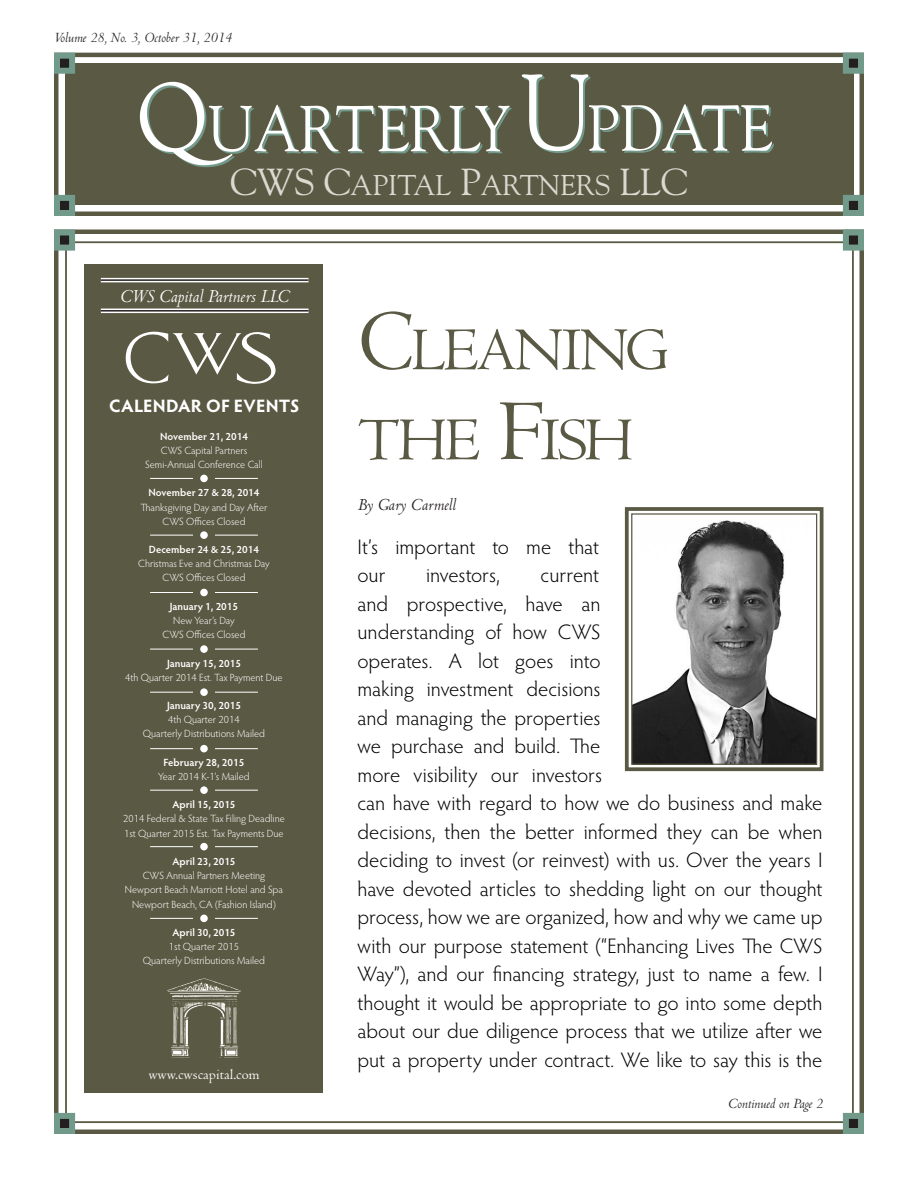
<style>
.page{position:relative;width:918px;height:1188px;background:#fff}
.page>*{position:absolute;margin:0;border:0;box-sizing:border-box;transform-origin:0 0}
.Lead_article_title{font:63px "Centaur";letter-spacing:-.03em;color:#5a5944}
.t1{font:28.5px "Goudy";letter-spacing:-.01em;color:#dadad1}
.t2{font:300 21px/28.5px "Hypatia Sans Pro";color:#000}
.t3{font:italic 19.5px "Centaur";color:#fff}
.Subhead1{font:700 18px "Hypatia Sans Pro";letter-spacing:.01em;color:#fff}
.t4{font:italic 18px "Centaur";color:#231f20}
.t5{font:italic 15px "Centaur";color:#231f20}
.t6{font:15px "Centaur";color:#fff}
.t7{font:300 10.5px "Hypatia Sans Pro";color:#fff}
.t8{font:600 10.5px "Hypatia Sans Pro";color:#fff}
.s1{font-size:37.5px}
.s2{font-size:90px}
</style>
<div class="page">
<div style="left:54px;top:53px;width:810px;height:163px;border:4px solid #5a5944"></div>
<div style="left:54px;top:230px;width:810px;height:904px;border:4px solid #5a5944"></div>
<div style="left:66px;top:63px;width:788px;height:142px;background:#5a5944"></div>
<img style="left:139px;top:74px;width:635px;height:94px">
<div style="left:57px;top:232px;width:15px;height:16px;background:#231f20"></div>
<div style="left:54px;top:230px;width:21px;height:21px;border:6px solid #729a8b"></div>
<div style="left:846px;top:232px;width:15px;height:16px;background:#231f20"></div>
<div style="left:843px;top:230px;width:21px;height:21px;border:6px solid #729a8b"></div>
<div style="left:846px;top:1116px;width:15px;height:15px;background:#231f20"></div>
<div style="left:843px;top:1113px;width:21px;height:21px;border:6px solid #729a8b"></div>
<div style="left:57px;top:1116px;width:15px;height:15px;background:#231f20"></div>
<div style="left:54px;top:1113px;width:21px;height:21px;border:6px solid #729a8b"></div>
<div style="left:57px;top:198px;width:15px;height:15px;background:#231f20"></div>
<div style="left:54px;top:195px;width:21px;height:21px;border:6px solid #729a8b"></div>
<div style="left:57px;top:56px;width:15px;height:15px;background:#231f20"></div>
<div style="left:54px;top:53px;width:21px;height:21px;border:6px solid #729a8b"></div>
<div style="left:846px;top:56px;width:15px;height:15px;background:#231f20"></div>
<div style="left:843px;top:53px;width:21px;height:21px;border:6px solid #729a8b"></div>
<div style="left:846px;top:198px;width:15px;height:15px;background:#231f20"></div>
<div style="left:843px;top:195px;width:21px;height:21px;border:6px solid #729a8b"></div>
<div style="left:84px;top:264px;width:239px;height:829px;background:#5a5944"></div>
<svg style="left:126px;top:332px;width:150px;height:52px"></svg>
<img style="left:168px;top:978px;width:36px;height:12px">
<hr style="left:101px;top:278px;width:208px;height:4px;background:#fff">
<hr style="left:101px;top:279px;width:208px;height:2px;background:#231f20">
<hr style="left:101px;top:309px;width:208px;height:4px;background:#fff">
<hr style="left:101px;top:310px;width:208px;height:2px;background:#231f20">
<svg style="left:624px;top:507px;width:200px;height:265px"></svg>
<div style="left:631px;top:513px;width:186px;height:252px;border:1px solid #5a5944"></div>
<hr style="left:150px;top:478px;width:43px;height:1px;background:#fff">
<hr style="left:215px;top:478px;width:43px;height:1px;background:#fff">
<div style="left:200px;top:475px;width:8px;height:7px;background:#fff;border-radius:50%"></div>
<hr style="left:150px;top:535px;width:43px;height:1px;background:#fff">
<hr style="left:215px;top:535px;width:43px;height:1px;background:#fff">
<div style="left:200px;top:531px;width:8px;height:8px;background:#fff;border-radius:50%"></div>
<hr style="left:150px;top:592px;width:43px;height:1px;background:#fff">
<hr style="left:215px;top:592px;width:43px;height:1px;background:#fff">
<div style="left:200px;top:589px;width:8px;height:7px;background:#fff;border-radius:50%"></div>
<hr style="left:150px;top:649px;width:43px;height:1px;background:#fff">
<hr style="left:215px;top:649px;width:43px;height:1px;background:#fff">
<div style="left:200px;top:645px;width:8px;height:8px;background:#fff;border-radius:50%"></div>
<hr style="left:150px;top:748px;width:43px;height:1px;background:#fff">
<hr style="left:215px;top:748px;width:43px;height:1px;background:#fff">
<div style="left:200px;top:745px;width:8px;height:7px;background:#fff;border-radius:50%"></div>
<hr style="left:150px;top:790px;width:43px;height:1px;background:#fff">
<hr style="left:215px;top:790px;width:43px;height:1px;background:#fff">
<div style="left:200px;top:786px;width:8px;height:8px;background:#fff;border-radius:50%"></div>
<hr style="left:150px;top:918px;width:43px;height:1px;background:#fff">
<hr style="left:215px;top:918px;width:43px;height:1px;background:#fff">
<div style="left:200px;top:915px;width:8px;height:7px;background:#fff;border-radius:50%"></div>
<hr style="left:150px;top:692px;width:43px;height:1px;background:#fff">
<hr style="left:215px;top:692px;width:43px;height:1px;background:#fff">
<div style="left:200px;top:688px;width:8px;height:8px;background:#fff;border-radius:50%"></div>
<hr style="left:150px;top:846px;width:43px;height:1px;background:#fff">
<hr style="left:215px;top:846px;width:43px;height:1px;background:#fff">
<div style="left:200px;top:843px;width:8px;height:7px;background:#fff;border-radius:50%"></div>
<p class="t5" style="left:54px;top:29px;width:180px">Volume 28, No. 3, October 31, 2014</p>
<p class="t1" style="left:230px;top:168px;width:459px"><span class="s1">CWS C</span>APITAL <span class="s1">P</span>ARTNERS <span class="s1">LLC</span></p>
<p class="t3" style="left:120px;top:286px;width:171px">CWS Capital Partners LLC</p>
<p class="Subhead1" style="left:109px;top:393px;width:192px">CALENDAR OF EVENTS</p>
<p class="t8" style="left:160px;top:429px;width:89px">November 21, 2014</p>
<p class="t7" style="left:161px;top:443px;width:88px">CWS Capital Partners</p>
<p class="t7" style="left:145px;top:458px;width:119px">Semi-Annual Conference Call</p>
<p class="t8" style="left:148px;top:486px;width:113px">November 27 &amp; 28, 2014</p>
<p class="t7" style="left:141px;top:500px;width:128px">Thanksgiving Day and Day After</p>
<p class="t7" style="left:162px;top:514px;width:85px">CWS Offices Closed</p>
<p class="t8" style="left:149px;top:542px;width:112px">December 24 &amp; 25, 2014</p>
<p class="t7" style="left:138px;top:557px;width:133px">Christmas Eve and Christmas Day</p>
<p class="t7" style="left:162px;top:571px;width:85px">CWS Offices Closed</p>
<p class="t8" style="left:170px;top:599px;width:70px">January 1, 2015</p>
<p class="t7" style="left:173px;top:614px;width:63px">New Year’s Day</p>
<p class="t7" style="left:162px;top:628px;width:85px">CWS Offices Closed</p>
<p class="t8" style="left:167px;top:656px;width:75px">January 15, 2015</p>
<p class="t7" style="left:125px;top:670px;width:159px">4th Quarter 2014 Est. Tax Payment Due</p>
<p class="t8" style="left:167px;top:698px;width:75px">January 30, 2015</p>
<p class="t7" style="left:168px;top:713px;width:73px">4th Quarter 2014</p>
<p class="t7" style="left:143px;top:727px;width:124px">Quarterly Distributions Mailed</p>
<p class="t8" style="left:164px;top:755px;width:82px">February 28, 2015</p>
<p class="t7" style="left:158px;top:770px;width:93px">Year 2014 K-1’s Mailed</p>
<p class="t8" style="left:172px;top:797px;width:65px">April 15, 2015</p>
<p class="t7" style="left:123px;top:812px;width:163px">2014 Federal &amp; State Tax Filing Deadline</p>
<p class="t7" style="left:124px;top:826px;width:161px">1st Quarter 2015 Est. Tax Payments Due</p>
<p class="t8" style="left:172px;top:854px;width:65px">April 23, 2015</p>
<p class="t7" style="left:143px;top:869px;width:124px">CWS Annual Partners Meeting</p>
<p class="t7" style="left:125px;top:883px;width:160px">Newport Beach Marriott Hotel and Spa</p>
<p class="t7" style="left:132px;top:897px;width:145px">Newport Beach, CA (Fashion Island)</p>
<p class="t8" style="left:172px;top:925px;width:65px">April 30, 2015</p>
<p class="t7" style="left:169px;top:940px;width:72px">1st Quarter 2015</p>
<p class="t7" style="left:143px;top:954px;width:124px">Quarterly Distributions Mailed</p>
<p class="t6" style="left:148px;top:1066px;width:113px">www.cwscapital.com</p>
<p class="Lead_article_title" style="left:358px;top:315px;width:312px"><span class="s2">C</span>LEANING</p>
<p class="Lead_article_title" style="left:358px;top:405px;width:277px">THE <span class="s2">F</span>ISH</p>
<p class="t4" style="left:358px;top:495px;width:99px">By Gary Carmell</p>
<p class="t2" style="left:358px;top:532px;width:243px">It’s important to me that our</p>
<p class="t2" style="left:426px;top:561px;width:75px">investors,</p>
<p class="t2" style="left:358px;top:561px;width:467px;text-indent:183px">current<br>and prospective, have an<br>understanding of how CWS<br>operates. A lot goes into<br>making investment decisions<br>and managing the properties<br>we purchase and build. The<br>more visibility our investors<br>can have with regard to how we do business and make decisions, then the better informed they can be when deciding to invest (or reinvest) with us. Over the years I have devoted articles to shedding light on our thought process, how we are organized, how and why we came up with our purpose statement (“Enhancing Lives The CWS Way”), and our financing strategy, just to name a few. I thought it would be appropriate to go into some depth about our due diligence process that we utilize after we put a property under contract. We like to say this is the</p>
<p class="t5" style="left:728px;top:1096px;width:97px">Continued on Page 2</p>
</div>
